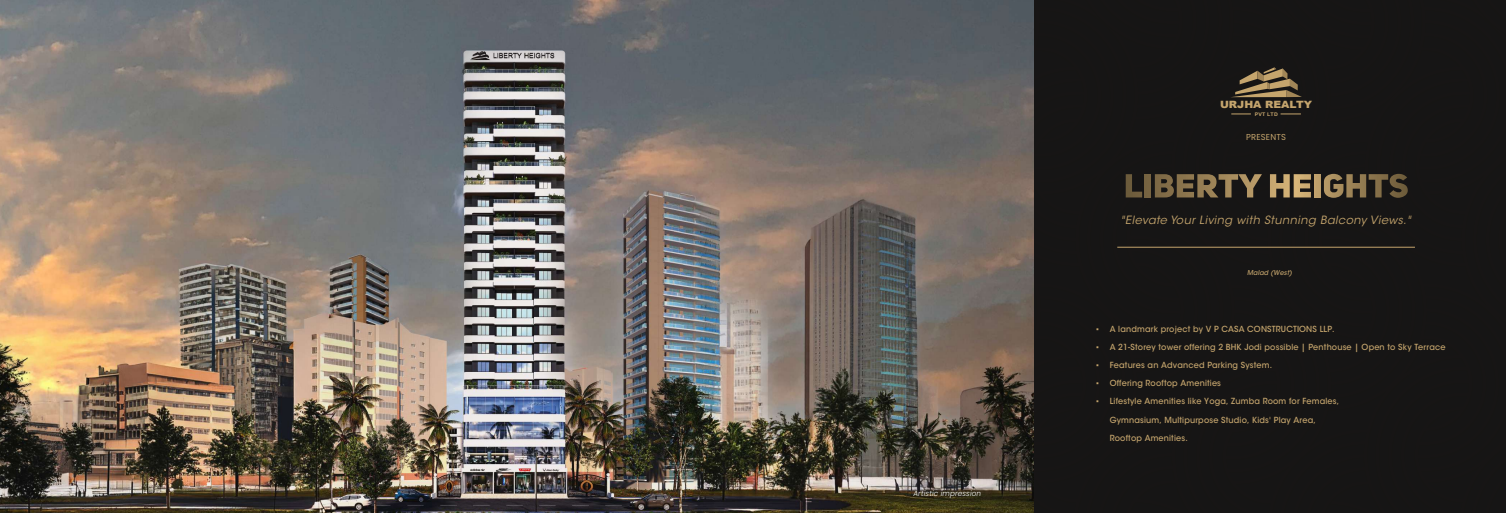
<style>
.page{position:relative;width:1506px;height:513px;background:#fff}
.page>*{position:absolute;margin:0;border:0;box-sizing:border-box;transform-origin:0 0}
.t1{font:italic 11.32px "ITC Avant Garde Std";letter-spacing:.04em;color:#c5a56d}
.t2{font:900 10.05px "Arial";color:#c5a56d;scale:1.06 1}
.t3{font:8.62px "Poppins";letter-spacing:.02em;color:#c5a56d;scale:.96 1}
.t4{font:500 8.4px/18.1px "ITC Avant Garde Std";letter-spacing:.02em;color:#c5a56d;scale:.96 1}
.t5{font:italic 300 7.5px "Poppins";letter-spacing:.02em;color:#fff;scale:.96 1}
.t6{font:italic 500 6.68px "ITC Avant Garde Std";letter-spacing:.02em;color:#c5a56d;scale:.96 1}
.t7{font:700 4.95px "Arial";letter-spacing:.03em;color:#c5a56d;scale:1.06 1}
.s1{font-family:"Times New Roman";font-weight:400}
</style>
<div class="page">
<div style="left:749px;top:0;width:757px;height:513px;background:#161515"></div>
<img style="left:756px;top:0;width:277px;height:513px">
<img style="left:0;top:0;width:756px;height:513px">
<hr style="left:1117px;top:247px;width:298px;height:1px;background:#c5a56d">
<svg style="left:1125px;top:174px;width:17px;height:23px"></svg>
<div style="left:1144px;top:174px;width:7px;height:23px;background:#776442"></div>
<svg style="left:1155px;top:174px;width:107px;height:23px"></svg>
<svg style="left:1270px;top:174px;width:41px;height:23px"></svg>
<div style="left:1314px;top:174px;width:6px;height:23px;background:#bfa06b"></div>
<svg style="left:1324px;top:174px;width:84px;height:24px"></svg>
<svg style="left:1232px;top:67px;width:70px;height:30px"></svg>
<svg style="left:1280px;top:114px;width:21px;height:1px"></svg>
<svg style="left:1231px;top:114px;width:20px;height:1px"></svg>
<p class="t5" style="left:913px;top:489px;width:72px">Artistic impression</p>
<p class="t2" style="left:1220px;top:97px;width:88px">URJHA REALTY</p>
<p class="t7" style="left:1254px;top:111px;width:23px">PVT LTD</p>
<p class="t3" style="left:1246px;top:132px;width:43px">PRESENTS</p>
<h1 class="t1" style="left:1120px;top:213px;width:292px">"Elevate Your Living with Stunning Balcony Views."</h1>
<p class="t6" style="left:1247px;top:268px;width:48px">Malad (West)</p>
<p class="t4" style="left:1096px;top:320px;width:250px"><span class="s1">▪</span> A landmark project by V P CASA CONSTRUCTIONS LLP.</p>
<p class="t4" style="left:1096px;top:338px;width:365px"><span class="s1">▪</span> A 21-Storey tower offering 2 BHK Jodi possible | Penthouse | Open to Sky Terrace</p>
<p class="t4" style="left:1096px;top:356px;width:185px"><span class="s1">▪</span> Features an Advanced Parking System.</p>
<p class="t4" style="left:1096px;top:374px;width:131px"><span class="s1">▪</span> Offering Rooftop Amenities</p>
<p class="t4" style="left:1109px;top:392px;width:240px;text-indent:-13px"><span class="s1">▪</span> Lifestyle Amenities like Yoga, Zumba Room for Females,<br>Gymnasium, Multipurpose Studio, Kids' Play Area,<br>Rooftop Amenities.</p>
</div>
